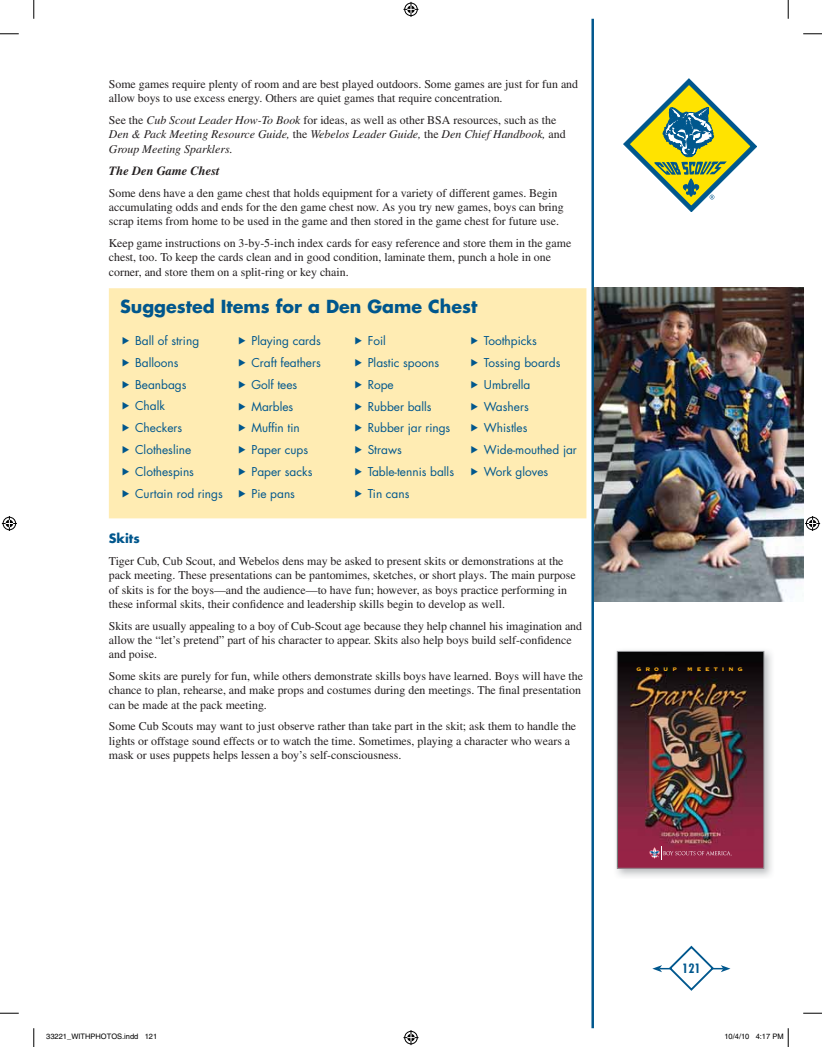
<style>
.page{position:relative;width:822px;height:1047px;background:#fff}
.page>*{position:absolute;margin:0;border:0;box-sizing:border-box;transform-origin:0 0}
.t1{font:700 17.5px "Futura";color:#00578d}
.t2{font:italic 700 12.5px "Times";color:#231f20}
.t3{font:700 12.5px "Futura";color:#00578d}
.t4{font:700 condensed 12.5px "Futura";color:#00578d}
.t5{font:11.88px/14.2px "Times";color:#231f20}
.t6{font:11.88px/21.8px "Futura";color:#00578d}
.t7{font:italic 11.88px/14.2px "Times";color:#231f20}
.t8{font:7.5px "Helvetica";color:#000}
.t9{font:6.75px "Copperplate Thirty Three BC";letter-spacing:.6em;color:#fcaf17}
.s1{font-style:normal}
</style>
<div class="page">
<svg style="left:623px;top:79px;width:133px;height:133px"></svg>
<hr style="left:659px;top:967px;width:64px;height:2px;background:#00578d">
<svg style="left:652px;top:965px;width:9px;height:7px"></svg>
<svg style="left:667px;top:945px;width:63px;height:46px"></svg>
<img style="left:616px;top:650px;width:156px;height:227px">
<img style="left:619px;top:653px;width:142px;height:213px">
<svg style="left:649px;top:846px;width:82px;height:13px"></svg>
<div style="left:617px;top:651px;width:146px;height:217px;border:1px solid #95979a"></div>
<div style="left:109px;top:288px;width:477px;height:230px;background:#ffecb3"></div>
<img style="left:593px;top:287px;width:209px;height:314px">
<hr style="left:591px;top:19px;width:2px;height:1009px;background:#00578d">
<svg style="left:0;top:33px;width:19px;height:2px"></svg>
<svg style="left:803px;top:33px;width:18px;height:2px"></svg>
<svg style="left:0;top:1012px;width:19px;height:1px"></svg>
<svg style="left:803px;top:1012px;width:18px;height:1px"></svg>
<svg style="left:33px;top:0;width:2px;height:19px"></svg>
<svg style="left:33px;top:1028px;width:2px;height:18px"></svg>
<svg style="left:787px;top:0;width:1px;height:19px"></svg>
<svg style="left:403px;top:2px;width:15px;height:15px"></svg>
<svg style="left:403px;top:1030px;width:15px;height:14px"></svg>
<svg style="left:2px;top:516px;width:15px;height:15px"></svg>
<svg style="left:805px;top:516px;width:14px;height:15px"></svg>
<svg style="left:787px;top:1028px;width:1px;height:18px"></svg>
<svg style="left:123px;top:337px;width:6px;height:7px"></svg>
<svg style="left:123px;top:359px;width:6px;height:7px"></svg>
<svg style="left:123px;top:380px;width:6px;height:8px"></svg>
<svg style="left:123px;top:402px;width:6px;height:8px"></svg>
<svg style="left:123px;top:424px;width:6px;height:7px"></svg>
<svg style="left:123px;top:446px;width:6px;height:7px"></svg>
<svg style="left:123px;top:467px;width:6px;height:8px"></svg>
<svg style="left:123px;top:489px;width:6px;height:8px"></svg>
<svg style="left:239px;top:337px;width:6px;height:7px"></svg>
<svg style="left:239px;top:359px;width:6px;height:7px"></svg>
<svg style="left:239px;top:380px;width:6px;height:8px"></svg>
<svg style="left:239px;top:402px;width:6px;height:8px"></svg>
<svg style="left:239px;top:424px;width:6px;height:7px"></svg>
<svg style="left:239px;top:446px;width:6px;height:7px"></svg>
<svg style="left:239px;top:467px;width:6px;height:8px"></svg>
<svg style="left:239px;top:489px;width:6px;height:8px"></svg>
<svg style="left:355px;top:337px;width:6px;height:7px"></svg>
<svg style="left:355px;top:359px;width:6px;height:7px"></svg>
<svg style="left:355px;top:380px;width:6px;height:8px"></svg>
<svg style="left:355px;top:402px;width:6px;height:8px"></svg>
<svg style="left:355px;top:424px;width:6px;height:7px"></svg>
<svg style="left:355px;top:446px;width:6px;height:7px"></svg>
<svg style="left:355px;top:467px;width:6px;height:8px"></svg>
<svg style="left:355px;top:489px;width:6px;height:8px"></svg>
<svg style="left:471px;top:337px;width:7px;height:7px"></svg>
<svg style="left:471px;top:359px;width:7px;height:7px"></svg>
<svg style="left:471px;top:380px;width:7px;height:8px"></svg>
<svg style="left:471px;top:402px;width:7px;height:8px"></svg>
<svg style="left:471px;top:424px;width:7px;height:7px"></svg>
<svg style="left:471px;top:446px;width:7px;height:7px"></svg>
<svg style="left:471px;top:467px;width:7px;height:8px"></svg>
<p class="t5" style="left:109px;top:78px;width:470px">Some games require plenty of room and are best played outdoors. Some games are just for fun and allow boys to use excess energy. Others are quiet games that require concentration.</p>
<p class="t7" style="left:109px;top:114px;width:458px"><span class="s1">See the</span> Cub Scout Leader How-To Book <span class="s1">for ideas, as well as other BSA resources, such as the<br></span>Den &amp; Pack Meeting Resource Guide, <span class="s1">the</span> Webelos Leader Guide, <span class="s1">the</span> Den Chief Handbook, <span class="s1">and<br></span>Group Meeting Sparklers.</p>
<p class="t2" style="left:109px;top:166px;width:112px">The Den Game Chest</p>
<p class="t5" style="left:109px;top:187px;width:456px">Some dens have a den game chest that holds equipment for a variety of different games. Begin accumulating odds and ends for the den game chest now. As you try new games, boys can bring scrap items from home to be used in the game and then stored in the game chest for future use.</p>
<p class="t5" style="left:109px;top:237px;width:464px">Keep game instructions on 3-by-5-inch index cards for easy reference and store them in the game chest, too. To keep the cards clean and in good condition, laminate them, punch a hole in one corner, and store them on a split-ring or key chain.</p>
<h1 class="t1" style="left:120px;top:299px;width:358px">Suggested Items for a Den Game Chest</h1>
<p class="t6" style="left:135px;top:331px;width:89px">Ball of string<br>Balloons<br>Beanbags<br>Chalk<br>Checkers<br>Clothesline<br>Clothespins<br>Curtain rod rings</p>
<p class="t6" style="left:251px;top:331px;width:71px">Playing cards<br>Craft feathers<br>Golf tees<br>Marbles<br>Muffin tin<br>Paper cups<br>Paper sacks<br>Pie pans</p>
<p class="t6" style="left:367px;top:331px;width:88px">Foil<br>Plastic spoons<br>Rope<br>Rubber balls<br>Rubber jar rings<br>Straws<br>Table-tennis balls<br>Tin cans</p>
<p class="t6" style="left:484px;top:331px;width:94px">Toothpicks<br>Tossing boards<br>Umbrella<br>Washers<br>Whistles<br>Wide-mouthed jar<br>Work gloves</p>
<p class="t3" style="left:109px;top:533px;width:32px">Skits</p>
<p class="t5" style="left:109px;top:555px;width:468px">Tiger Cub, Cub Scout, and Webelos dens may be asked to present skits or demonstrations at the pack meeting. These presentations can be pantomimes, sketches, or short plays. The main purpose of skits is for the boys—and the audience—to have fun; however, as boys practice performing in these informal skits, their confidence and leadership skills begin to develop as well.</p>
<p class="t5" style="left:109px;top:619px;width:474px">Skits are usually appealing to a boy of Cub-Scout age because they help channel his imagination and allow the “let’s pretend” part of his character to appear. Skits also help boys build self-confidence and poise.</p>
<p class="t5" style="left:109px;top:670px;width:475px">Some skits are purely for fun, while others demonstrate skills boys have learned. Boys will have the chance to plan, rehearse, and make props and costumes during den meetings. The final presentation can be made at the pack meeting.</p>
<p class="t5" style="left:109px;top:720px;width:468px">Some Cub Scouts may want to just observe rather than take part in the skit; ask them to handle the lights or offstage sound effects or to watch the time. Sometimes, playing a character who wears a mask or uses puppets helps lessen a boy’s self-consciousness.</p>
<p class="t9" style="left:636px;top:664px;width:42px">GROUP</p>
<p class="t9" style="left:686px;top:664px;width:57px">MEETING</p>
<p class="t4" style="left:682px;top:963px;width:20px">121</p>
<p class="t8" style="left:46px;top:1033px;width:112px">33221_WITHPHOTOS.indd 121</p>
<p class="t8" style="left:724px;top:1033px;width:61px">10/4/10 4:17 PM</p>
</div>
